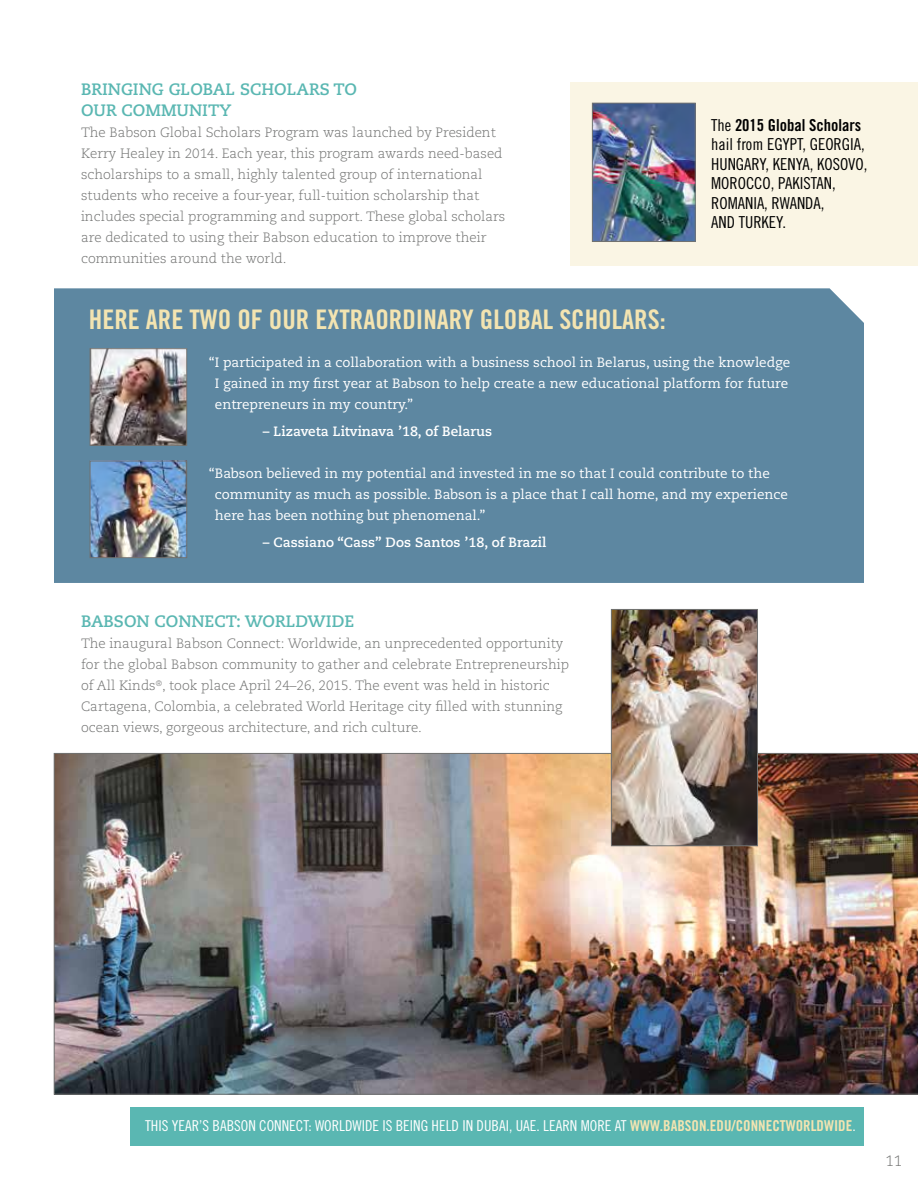
<style>
.page{position:relative;width:918px;height:1188px;background:#fff}
.page>*{position:absolute;margin:0;border:0;box-sizing:border-box;transform-origin:0 0}
.t1{font:27px "Trade Gothic Bold Cond Twenty";color:#f3e4b1}
.t2{font:16.5px/19.5px "Trade Gothic Cond Eighteen";color:#000}
.t3{font:700 16.5px/21px "Caecilia";color:#5ab7b2}
.t4{font:16.5px "Trade Gothic Bold Cond Twenty";color:#000}
.t5{font:15px "Trade Gothic Cond Eighteen";color:#fff}
.t6{font:300 15px "Caecilia";color:#717271}
.t7{font:300 13.5px/21px "Caecilia";color:#717271}
.t8{font:13.5px/21px "Caecilia";color:#fff}
.t9{font:700 13.5px "Caecilia";color:#fff}
.s1{font-family:"Trade Gothic Cond Eighteen"}
.s2{font-family:"Trade Gothic Bold Cond Twenty";color:#f3e4b1}
</style>
<div class="page">
<img style="left:54px;top:753px;width:864px;height:341px">
<img style="left:613px;top:611px;width:143px;height:233px">
<div style="left:611px;top:609px;width:147px;height:237px;border:1px solid #717271"></div>
<div style="left:130px;top:1107px;width:734px;height:38px;background:#5ab7b2"></div>
<div style="left:54px;top:288px;width:810px;height:295px;background:#5d87a1"></div>
<img style="left:92px;top:350px;width:93px;height:94px">
<div style="left:90px;top:348px;width:97px;height:98px;border:1px solid #717271"></div>
<img style="left:92px;top:463px;width:93px;height:93px">
<div style="left:90px;top:461px;width:97px;height:97px;border:1px solid #717271"></div>
<div style="left:570px;top:82px;width:348px;height:184px;background:#faf5e4"></div>
<img style="left:594px;top:105px;width:99px;height:135px">
<div style="left:592px;top:103px;width:103px;height:139px;border:1px solid #717271"></div>
<p class="t3" style="left:81px;top:79px;width:277px">BRINGING GLOBAL SCHOLARS TO<br>OUR COMMUNITY</p>
<p class="t7" style="left:81px;top:122px;width:426px">The Babson Global Scholars Program was launched by President Kerry Healey in 2014. Each year, this program awards need-based scholarships to a small, highly talented group of international students who receive a four-year, full-tuition scholarship that includes special programming and support. These global scholars are dedicated to using their Babson education to improve their communities around the world.</p>
<h1 class="t1" style="left:89px;top:303px;width:578px">HERE ARE TWO OF OUR EXTRAORDINARY GLOBAL SCHOLARS:</h1>
<p class="t4" style="left:711px;top:115px;width:152px"><span class="s1">The</span> 2015 Global Scholars</p>
<p class="t2" style="left:711px;top:135px;width:158px">hail from EGYPT, GEORGIA,<br>HUNGARY, KENYA, KOSOVO,<br>MOROCCO, PAKISTAN,<br>ROMANIA, RWANDA,<br>AND TURKEY.</p>
<p class="t8" style="left:215px;top:352px;width:577px;text-indent:-6px">“I participated in a collaboration with a business school in Belarus, using the knowledge<br>I gained in my first year at Babson to help create a new educational platform for future entrepreneurs in my country.”</p>
<p class="t9" style="left:263px;top:424px;width:231px">– Lizaveta Litvinava ’18, of Belarus</p>
<p class="t8" style="left:215px;top:464px;width:575px;text-indent:-6px">“Babson believed in my potential and invested in me so that I could contribute to the community as much as possible. Babson is a place that I call home, and my experience here has been nothing but phenomenal.”</p>
<p class="t9" style="left:263px;top:535px;width:285px">– Cassiano “Cass” Dos Santos ’18, of Brazil</p>
<p class="t3" style="left:81px;top:611px;width:275px">BABSON CONNECT: WORLDWIDE</p>
<p class="t7" style="left:81px;top:633px;width:490px">The inaugural Babson Connect: Worldwide, an unprecedented opportunity for the global Babson community to gather and celebrate Entrepreneurship of All Kinds<sup>®</sup>, took place April 24–26, 2015. The event was held in historic Cartagena, Colombia, a celebrated World Heritage city filled with stunning ocean views, gorgeous architecture, and rich culture.</p>
<p class="t5" style="left:145px;top:1117px;width:712px">THIS YEAR’S BABSON CONNECT: WORLDWIDE IS BEING HELD IN DUBAI, UAE. LEARN MORE AT <span class="s2">WWW.BABSON.EDU/CONNECTWORLDWIDE</span>.</p>
<p class="t6" style="left:885px;top:1152px;width:18px">11</p>
</div>
